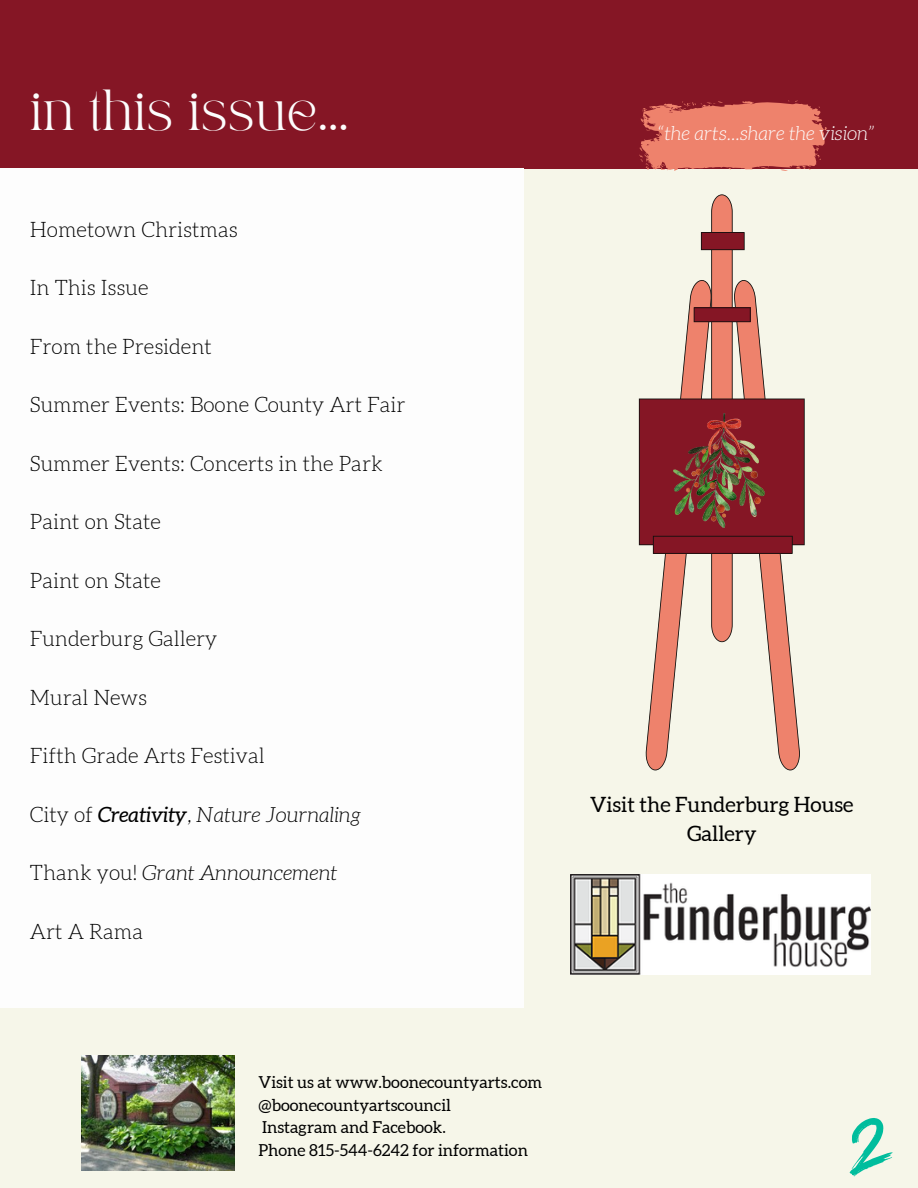
<style>
.page{position:relative;width:918px;height:1188px;background:#f6f6e9}
.page>*{position:absolute;margin:0;border:0;box-sizing:border-box;transform-origin:0 0}
.t1{font:40.5px "TAN PEARL Regular";color:#fdfdfd}
.t2{font:21.15px/29.2px "Aleo";color:#000;text-align:center}
.t3{font:300 21px "Aleo";color:#000}
.t4{font:italic 300 21px "Aleo";color:#000}
.t5{font:italic 300 19.5px "Aleo";color:#fdfdfd}
.t6{font:16.5px/22.5px "Aleo";color:#000}
.s1{font-style:normal}
.s2{font-weight:400}
</style>
<div class="page">
<div style="left:0;top:0;width:918px;height:168px;background:#851625"></div>
<div style="left:0;top:168px;width:524px;height:840px;background:#fdfdfd"></div>
<img style="left:571px;top:875px;width:300px;height:100px">
<svg style="left:850px;top:1118px;width:42px;height:58px"></svg>
<img style="left:82px;top:1055px;width:153px;height:115px">
<svg style="left:639px;top:194px;width:166px;height:576px"></svg>
<svg style="left:639px;top:100px;width:188px;height:71px"></svg>
<img style="left:673px;top:414px;width:91px;height:113px">
<h2 class="t1" style="left:30px;top:89px;width:320px">in this issue...</h2>
<h1 class="t3" style="left:30px;top:220px;width:209px">Hometown Christmas</h1>
<h2 class="t3" style="left:30px;top:278px;width:120px">In This Issue</h2>
<p class="t3" style="left:30px;top:337px;width:184px">From the President</p>
<h2 class="t3" style="left:30px;top:395px;width:377px">Summer Events: Boone County Art Fair</h2>
<h2 class="t3" style="left:30px;top:454px;width:355px">Summer Events: Concerts in the Park</h2>
<h2 class="t3" style="left:30px;top:512px;width:133px">Paint on State</h2>
<h2 class="t3" style="left:30px;top:571px;width:133px">Paint on State</h2>
<h2 class="t3" style="left:30px;top:629px;width:189px">Funderburg Gallery</h2>
<h2 class="t3" style="left:30px;top:688px;width:119px">Mural News</h2>
<h2 class="t3" style="left:30px;top:746px;width:236px">Fifth Grade Arts Festival</h2>
<h2 class="t4" style="left:30px;top:805px;width:333px"><span class="s1">City of</span> <span class="s2">Creativity</span>, Nature Journaling</h2>
<h2 class="t4" style="left:30px;top:863px;width:309px"><span class="s1">Thank you!</span> Grant Announcement</h2>
<h2 class="t3" style="left:30px;top:922px;width:115px">Art A Rama</h2>
<h2 class="t5" style="left:658px;top:125px;width:219px">“the arts...share the vision”</h2>
<h2 class="t2" style="left:590px;top:791px;width:265px">Visit the Funderburg House<br>Gallery</h2>
<p class="t6" style="left:259px;top:1072px;width:285px">Visit us at www.boonecountyarts.com @boonecountyartscouncil</p>
<p class="t6" style="left:262px;top:1117px;width:185px">Instagram and Facebook.</p>
<h2 class="t6" style="left:259px;top:1140px;width:271px">Phone 815-544-6242 for information</h2>
</div>
